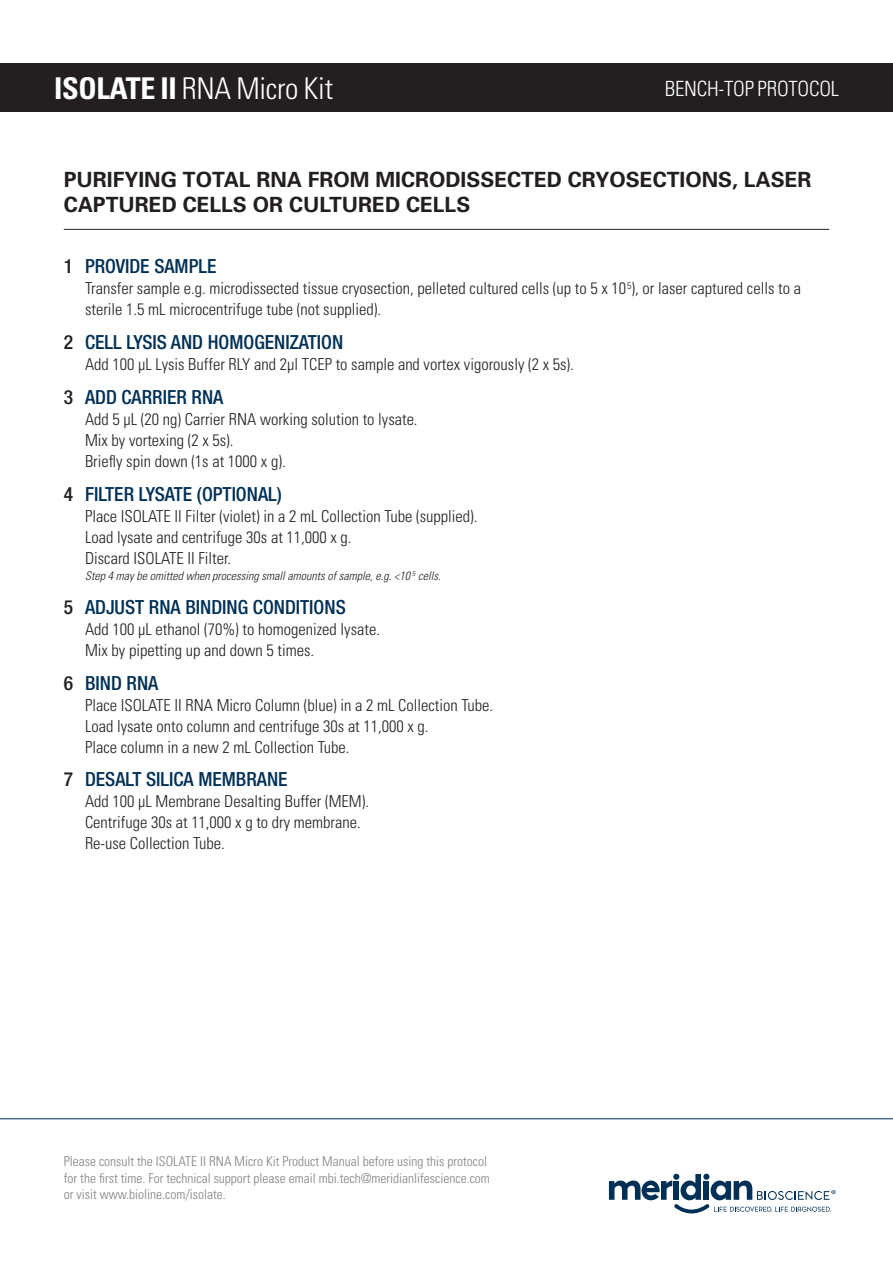
<style>
.page{position:relative;width:893px;height:1263px;background:#fff}
.page>*{position:absolute;margin:0;border:0;box-sizing:border-box;transform-origin:0 0}
.t1{font:300 condensed 30px "Univers";letter-spacing:-.01em;color:#fff}
.MAIN_Heading{font:700 21px/25.2px "Univers";color:#231f20}
.t2{font:300 condensed 21px "Univers";letter-spacing:-.01em;color:#fff}
.BIOLINE_sub_heading{font:500 condensed 19.5px "Helvetica Neue";color:#003056}
.body{font:300 condensed 16.5px/21px "Univers";color:#231f20}
.t3{font:300 condensed 13.5px/16.5px "Univers";color:#808285}
.body-2{font:italic 300 condensed 12px "Univers";color:#231f20}
.s1{font-weight:700}
.s2{color:#231f20}
</style>
<div class="page">
<div style="left:0;top:63px;width:893px;height:48px;background:#231f20"></div>
<svg style="left:609px;top:1174px;width:227px;height:40px"></svg>
<hr style="left:0;top:1118px;width:893px;height:1px;background:#003056">
<hr style="left:64px;top:229px;width:765px;height:1px;background:#231f20">
<h1 class="t1" style="left:54px;top:71px;width:280px"><span class="s1">ISOLATE II</span> RNA Micro Kit</h1>
<p class="t2" style="left:665px;top:75px;width:176px">BENCH-TOP PROTOCOL</p>
<p class="MAIN_Heading" style="left:64px;top:167px;width:749px">PURIFYING TOTAL RNA FROM MICRODISSECTED CRYOSECTIONS, LASER<br>CAPTURED CELLS OR CULTURED CELLS</p>
<p class="BIOLINE_sub_heading" style="left:64px;top:255px;width:154px"><span class="s2">1</span> PROVIDE SAMPLE</p>
<p class="body" style="left:85px;top:278px;width:717px">Transfer sample e.g. microdissected tissue cryosection, pelleted cultured cells (up to 5 x 10<sup>5</sup>), or laser captured cells to a sterile 1.5 mL microcentrifuge tube (not supplied).</p>
<p class="BIOLINE_sub_heading" style="left:64px;top:331px;width:281px"><span class="s2">2</span> CELL LYSIS AND HOMOGENIZATION</p>
<p class="body" style="left:85px;top:354px;width:490px">Add 100 μL Lysis Buffer RLY and 2μl TCEP to sample and vortex vigorously (2 x 5s).</p>
<p class="BIOLINE_sub_heading" style="left:64px;top:385px;width:161px"><span class="s2">3</span> ADD CARRIER RNA</p>
<p class="body" style="left:85px;top:409px;width:334px">Add 5 μL (20 ng) Carrier RNA working solution to lysate.<br>Mix by vortexing (2 x 5s).<br>Briefly spin down (1s at 1000 x g).</p>
<p class="BIOLINE_sub_heading" style="left:64px;top:482px;width:220px"><span class="s2">4</span> FILTER LYSATE (OPTIONAL)</p>
<p class="body" style="left:85px;top:505px;width:394px">Place ISOLATE II Filter (violet) in a 2 mL Collection Tube (supplied).<br>Load lysate and centrifuge 30s at 11,000 x g.<br>Discard ISOLATE II Filter.</p>
<p class="body-2" style="left:85px;top:569px;width:360px">Step4maybeomittedwhenprocessingsmallamountsofsample,e.g.&lt;10<sup>5</sup> cells.</p>
<p class="BIOLINE_sub_heading" style="left:64px;top:595px;width:283px"><span class="s2">5</span> ADJUST RNA BINDING CONDITIONS</p>
<p class="body" style="left:85px;top:619px;width:296px">Add 100 μL ethanol (70%) to homogenized lysate.<br>Mix by pipetting up and down 5 times.</p>
<p class="BIOLINE_sub_heading" style="left:64px;top:671px;width:96px"><span class="s2">6</span> BIND RNA</p>
<p class="body" style="left:85px;top:694px;width:410px">Place ISOLATE II RNA Micro Column (blue) in a 2 mL Collection Tube.<br>Load lysate onto column and centrifuge 30s at 11,000 x g.<br>Place column in a new 2 mL Collection Tube.</p>
<p class="BIOLINE_sub_heading" style="left:64px;top:768px;width:225px"><span class="s2">7</span> DESALT SILICA MEMBRANE</p>
<p class="body" style="left:85px;top:791px;width:286px">Add 100 μL Membrane Desalting Buffer (MEM).<br>Centrifuge 30s at 11,000 x g to dry membrane.<br>Re-use Collection Tube.</p>
<p class="t3" style="left:64px;top:1153px;width:428px">Please consult the ISOLATE II RNA Micro Kit Product Manual before using this protocol for the first time. For technical support please email mbi.tech@meridianlifescience.com or visit www.bioline.com/isolate.</p>
</div>
